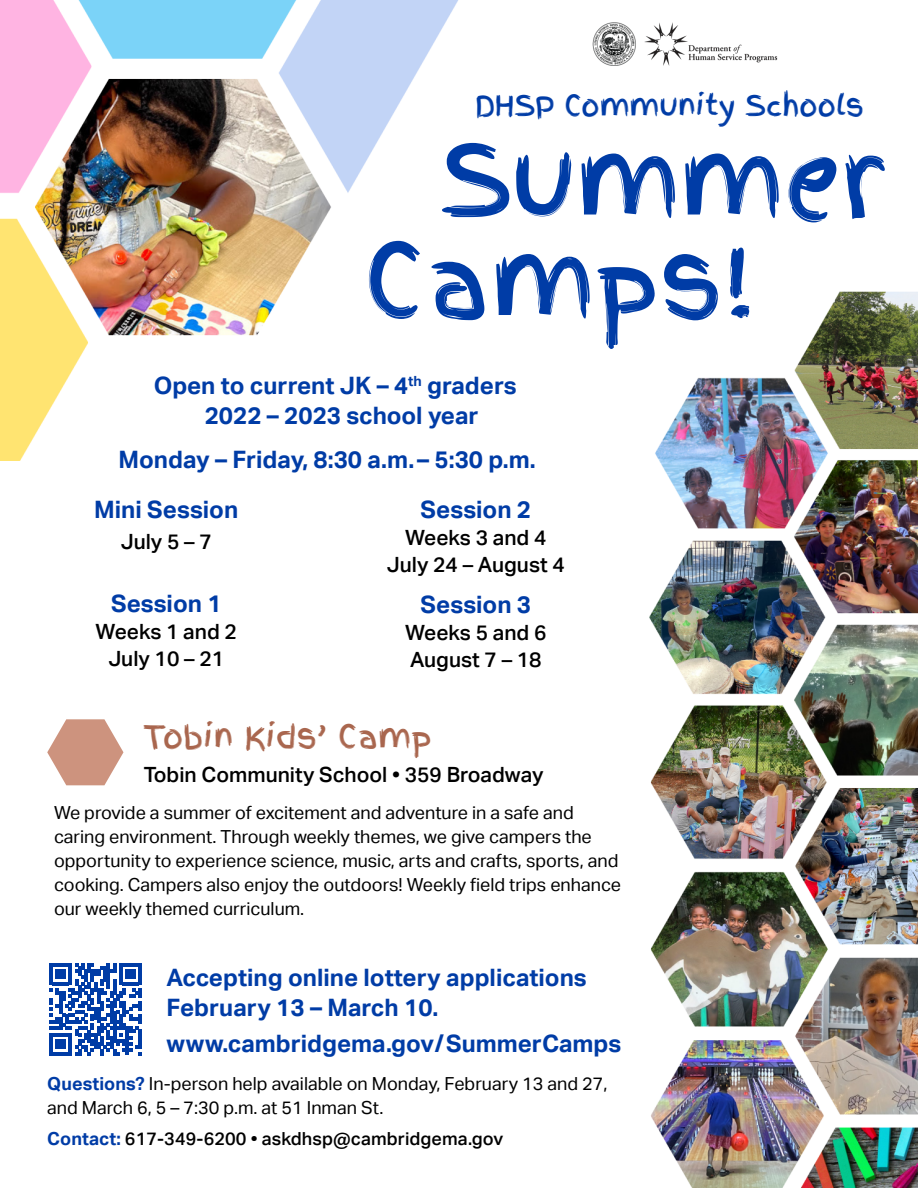
<style>
.page{position:relative;width:918px;height:1188px;background:#fff}
.page>*{position:absolute;margin:0;border:0;box-sizing:border-box;transform-origin:0 0}
.t1{font:99px/100.5px "Finger Paint";color:#003ca6}
.t2{font:31.5px "Finger Paint";color:#a9664e}
.t3{font:28.5px "Finger Paint";color:#003ca6}
.Subtitle{font:700 24px/30px "Aktiv Grotesk";color:#003ca6}
.Session_Schedule{font:700 24px "Aktiv Grotesk";color:#003ca6}
.Session_Title{font:700 24px "Aktiv Grotesk";color:#003ca6}
.Session_Schedule-2{font:500 21px "Aktiv Grotesk";color:#000}
.t4{font:18px/24px "Aktiv Grotesk";color:#000}
.t5{font:500 18px "Aktiv Grotesk";letter-spacing:.005em;color:#000}
.s1{font-weight:700;color:#003ca6}
</style>
<div class="page">
<img style="left:649px;top:291px;width:269px;height:897px">
<img style="left:0;top:0;width:458px;height:460px">
<img style="left:592px;top:22px;width:186px;height:44px">
<svg style="left:47px;top:719px;width:76px;height:66px"></svg>
<svg style="left:49px;top:963px;width:93px;height:92px"></svg>
<h1 class="t3" style="left:475px;top:85px;width:391px">DHSP Community Schools</h1>
<h1 class="t1" style="left:364px;top:131px;width:522px;text-indent:76px">Summer<br>Camps!</h1>
<h2 class="Subtitle" style="left:154px;top:371px;width:364px">Open to current JK – 4<sup>th</sup> graders</h2>
<h2 class="Subtitle" style="left:205px;top:401px;width:275px">2022 – 2023 school year</h2>
<h2 class="Subtitle" style="left:118px;top:445px;width:419px">Monday – Friday, 8:30 a.m. – 5:30 p.m.</h2>
<h3 class="Session_Title" style="left:94px;top:496px;width:145px">Mini Session</h3>
<h4 class="Session_Schedule-2" style="left:121px;top:529px;width:93px">July 5 – 7</h4>
<h4 class="Session_Schedule" style="left:421px;top:496px;width:112px">Session 2</h4>
<h4 class="Session_Schedule-2" style="left:405px;top:526px;width:143px">Weeks 3 and 4</h4>
<h4 class="Session_Schedule-2" style="left:387px;top:553px;width:179px">July 24 – August 4</h4>
<h4 class="Session_Schedule" style="left:421px;top:591px;width:112px">Session 3</h4>
<h4 class="Session_Schedule-2" style="left:405px;top:620px;width:143px">Weeks 5 and 6</h4>
<h4 class="Session_Schedule-2" style="left:410px;top:647px;width:133px">August 7 – 18</h4>
<h4 class="Session_Schedule" style="left:111px;top:590px;width:112px">Session 1</h4>
<h4 class="Session_Schedule-2" style="left:96px;top:620px;width:143px">Weeks 1 and 2</h4>
<h4 class="Session_Schedule-2" style="left:108px;top:647px;width:117px">July 10 – 21</h4>
<h2 class="t2" style="left:144px;top:713px;width:290px">Tobin Kids’ Camp</h2>
<p class="Session_Schedule-2" style="left:144px;top:762px;width:401px">Tobin Community School • 359 Broadway</p>
<p class="t4" style="left:54px;top:801px;width:569px">We provide a summer of excitement and adventure in a safe and caring environment. Through weekly themes, we give campers the opportunity to experience science, music, arts and crafts, sports, and cooking. Campers also enjoy the outdoors! Weekly field trips enhance our weekly themed curriculum.</p>
<h3 class="Subtitle" style="left:167px;top:962px;width:422px">Accepting online lottery applications<br>February 13 – March 10.</h3>
<h3 class="Subtitle" style="left:167px;top:1029px;width:456px">www.cambridgema.gov/SummerCamps</h3>
<p class="t4" style="left:47px;top:1072px;width:562px"><span class="s1">Questions?</span> In-person help available on Monday, February 13 and 27, and March 6, 5 – 7:30 p.m. at 51 Inman St.</p>
<p class="t5" style="left:47px;top:1128px;width:458px"><span class="s1">Contact:</span> 617-349-6200 • askdhsp@cambridgema.gov</p>
</div>
